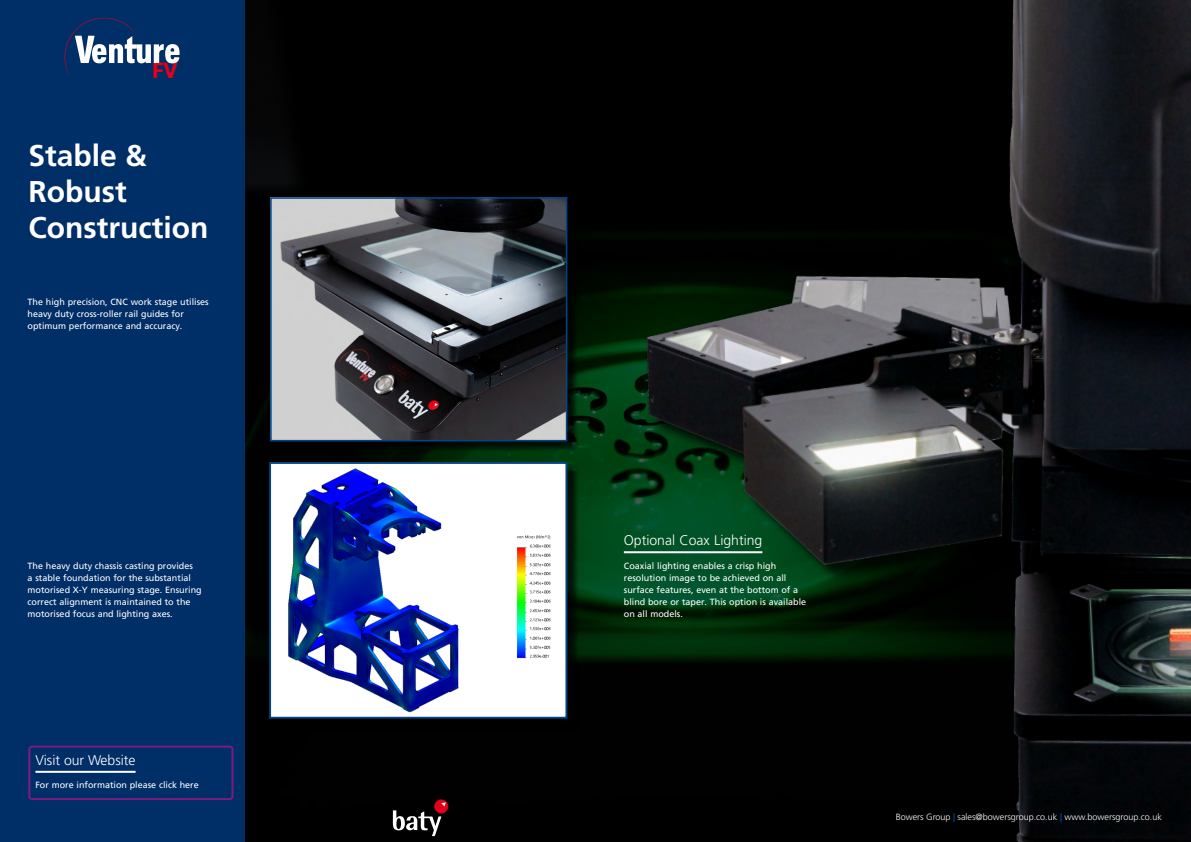
<style>
.page{position:relative;width:1191px;height:842px;background:#fff}
.page>*{position:absolute;margin:0;border:0;box-sizing:border-box;transform-origin:0 0}
.t1{font:30px/36px "Frutiger LT 65 Bd";color:#fff}
.t2{font:800 24px "Mukta Mahee";color:#e2001a}
.t3{font:14px "Frutiger LT 45 Lt";color:#fff}
.t4{font:9px/12px "Frutiger LT 55 Rm";color:#fff}
.t5{font:9px "Frutiger LT 45 Lt";color:#fff}
.s1{font-family:"Frutiger LT 75 Blk";color:#004489}
</style>
<div class="page">
<div style="left:0;top:0;width:245px;height:842px;background:#002e67"></div>
<svg style="left:64px;top:17px;width:116px;height:61px"></svg>
<div style="left:245px;top:0;width:946px;height:842px;background:#000"></div>
<img style="left:272px;top:465px;width:292px;height:48px">
<img style="left:585px;top:0;width:606px;height:513px">
<div style="left:272px;top:199px;width:307px;height:254px;background:#000;opacity:.75"></div>
<img style="left:273px;top:200px;width:291px;height:238px">
<div style="left:270px;top:197px;width:297px;height:244px;border:2px solid #004489"></div>
<svg style="left:28px;top:513px;width:1163px;height:329px"></svg>
<h2 class="t2" style="left:152px;top:56px;width:27px">FV</h2>
<h1 class="t1" style="left:28px;top:137px;width:181px">Stable &amp;<br>Robust<br>Construction</h1>
<p class="t4" style="left:28px;top:296px;width:183px">The high precision, CNC work stage utilises heavy duty cross-roller rail guides for optimum performance and accuracy.</p>
<p class="t4" style="left:28px;top:559px;width:176px">The heavy duty chassis casting provides<br>a stable foundation for the substantial motorised X-Y measuring stage. Ensuring correct alignment is maintained to the motorised focus and lighting axes.</p>
<h3 class="t3" style="left:35px;top:752px;width:102px">Visit our Website</h3>
<p class="t4" style="left:35px;top:779px;width:165px">For more information please click here</p>
<h3 class="t3" style="left:624px;top:532px;width:140px">Optional Coax Lighting</h3>
<p class="t4" style="left:624px;top:559px;width:184px">Coaxial lighting enables a crisp high resolution image to be achieved on all surface features, even at the bottom of a blind bore or taper. This option is available on all models.</p>
<p class="t5" style="left:895px;top:812px;width:268px">Bowers Group <span class="s1">|</span> sales@bowersgroup.co.uk <span class="s1">|</span> www.bowersgroup.co.uk</p>
</div>
